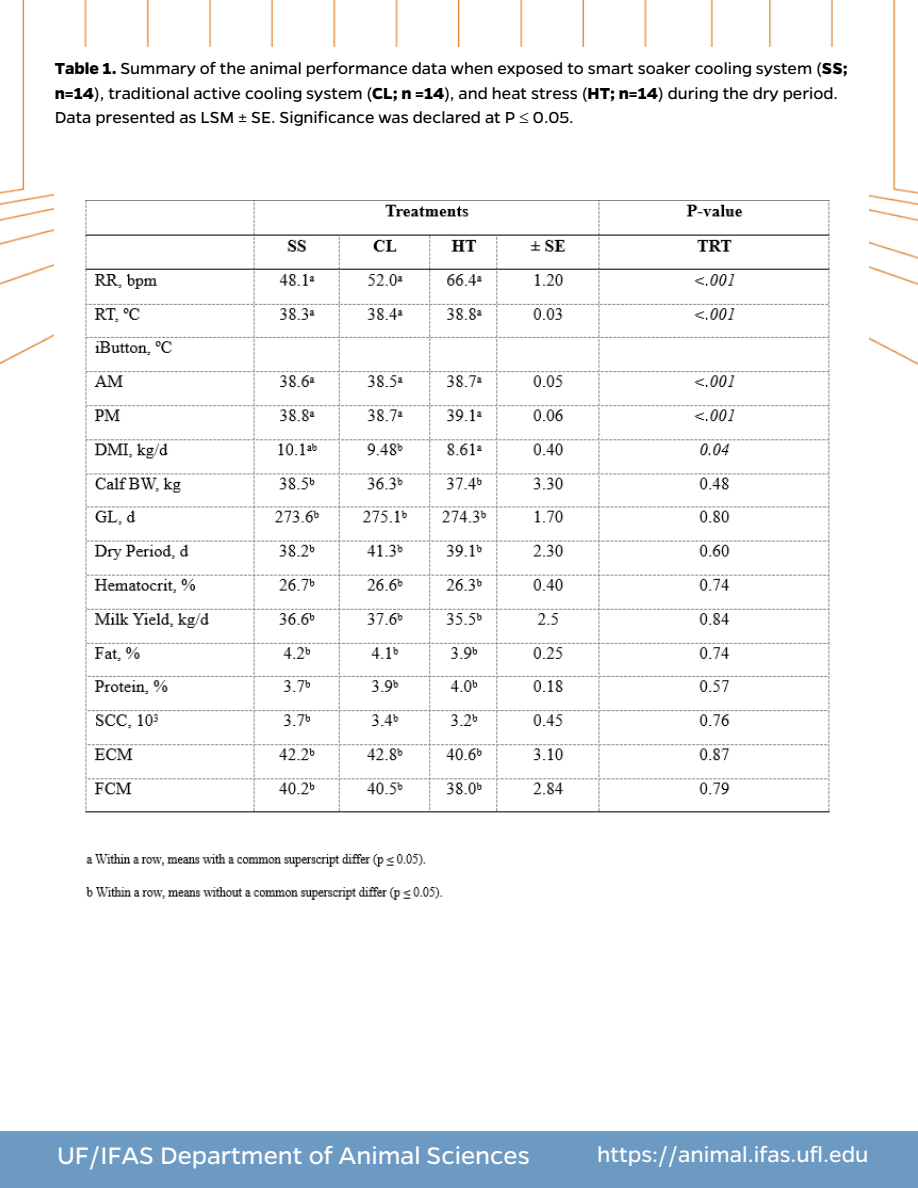
<style>
.page{position:relative;width:918px;height:1188px;background:#fff}
.page>*{position:absolute;margin:0;border:0;box-sizing:border-box;transform-origin:0 0}
.t1{font:27px "Gentona";color:#fff}
.t2{font:24px "Gentona";color:#fff}
.t3{font:18px/24.8px "Gentona";color:#000}
.s1{font-weight:700}
.s2{font-family:"Liberation Serif"}
</style>
<div class="page">
<img style="left:0;top:0;width:918px;height:366px">
<div style="left:55px;top:48px;width:814px;height:457px;background:#fff"></div>
<div style="left:0;top:1131px;width:918px;height:57px;background:#6d9ac3"></div>
<img style="left:85px;top:201px;width:745px;height:699px">
<p class="t3" style="left:55px;top:55px;width:795px"><span class="s1">Table 1.</span> Summary of the animal performance data when exposed to smart soaker cooling system (<span class="s1">SS; n=14</span>), traditional active cooling system (<span class="s1">CL; n =14</span>), and heat stress (<span class="s1">HT; n=14</span>) during the dry period.<br>Data presented as LSM ± SE. Significance was declared at P <span class="s2">≤</span> 0.05.</p>
<p class="t1" style="left:57px;top:1138px;width:474px">UF/IFAS Department of Animal Sciences</p>
<p class="t2" style="left:597px;top:1139px;width:273px">https://animal.ifas.ufl.edu</p>
</div>
